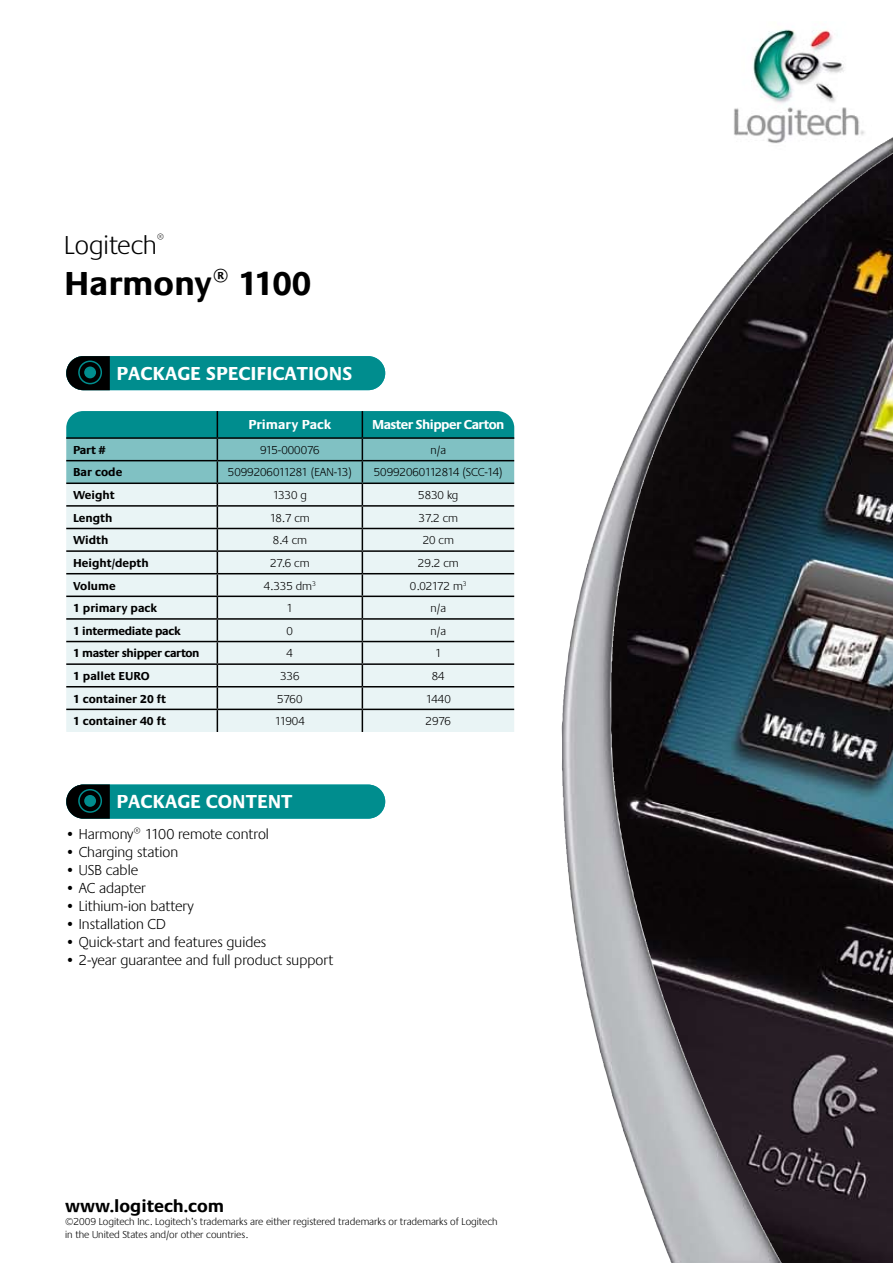
<style>
.page{position:relative;width:893px;height:1263px;background:#fff}
.page>*{position:absolute;margin:0;border:0;box-sizing:border-box;transform-origin:0 0}
.t1{font:700 34.5px "Praxis";color:#000}
.t2{font:300 27px "Praxis";color:#000}
.t3{font:700 19.5px "Praxis CEEF";color:#fff}
.t4{font:700 18px "Praxis";color:#000}
.t5{font:300 15px "Praxis";color:#000}
.t6{font:700 13.5px "Praxis";letter-spacing:-.04em;color:#fff}
.t7{font:700 13.5px "Praxis";color:#fff}
.t8{font:300 12px "Praxis";color:#000}
.t9{font:700 12px "Praxis";color:#000}
.t10{font:700 12px "Praxis";letter-spacing:-.03em;color:#000}
.t11{font:700 12px "Praxis";letter-spacing:-.025em;color:#000}
.t12{font:300 10.5px/12.6px "Praxis";color:#000}
</style>
<div class="page">
<img style="left:590px;top:281px;width:303px;height:982px">
<img style="left:734px;top:29px;width:131px;height:108px">
<div style="left:66px;top:356px;width:319px;height:34px;background:#008d8e;border-radius:17px"></div>
<svg style="left:66px;top:356px;width:44px;height:34px"></svg>
<div style="left:78px;top:360px;width:24px;height:24px;border:2px solid #008d8e;border-radius:50%"></div>
<div style="left:84px;top:366px;width:12px;height:12px;background:#008d8e;border-radius:50%"></div>
<div style="left:66px;top:784px;width:319px;height:35px;background:#008d8e;border-radius:17px"></div>
<svg style="left:66px;top:784px;width:44px;height:35px"></svg>
<div style="left:78px;top:789px;width:24px;height:24px;border:2px solid #008d8e;border-radius:50%"></div>
<div style="left:84px;top:795px;width:12px;height:12px;background:#008d8e;border-radius:50%"></div>
<svg style="left:66px;top:411px;width:448px;height:321px;background:#bad6d7"></svg>
<img style="left:729px;top:137px;width:164px;height:144px">
<h2 class="t2" style="left:64px;top:231px;width:101px">Logitech<sup>®</sup></h2>
<h1 class="t1" style="left:64px;top:265px;width:249px">Harmony® 1100</h1>
<h3 class="t3" style="left:116px;top:362px;width:238px">PACKAGE SPECIFICATIONS</h3>
<p class="t7" style="left:248px;top:417px;width:85px">Primary Pack</p>
<p class="t6" style="left:372px;top:417px;width:134px">Master Shipper Carton</p>
<p class="t9" style="left:73px;top:443px;width:34px">Part #</p>
<p class="t8" style="left:260px;top:444px;width:61px">915-000076</p>
<p class="t8" style="left:431px;top:444px;width:17px">n/a</p>
<p class="t9" style="left:73px;top:466px;width:51px">Bar code</p>
<p class="t8" style="left:228px;top:466px;width:125px">5099206011281 (EAN-13)</p>
<p class="t8" style="left:374px;top:466px;width:130px">50992060112814 (SCC-14)</p>
<p class="t9" style="left:73px;top:489px;width:43px">Weight</p>
<p class="t8" style="left:273px;top:489px;width:36px">1330 g</p>
<p class="t8" style="left:418px;top:489px;width:41px">5830 kg</p>
<p class="t9" style="left:73px;top:511px;width:41px">Length</p>
<p class="t8" style="left:270px;top:511px;width:41px">18.7 cm</p>
<p class="t8" style="left:419px;top:511px;width:41px">37.2 cm</p>
<p class="t9" style="left:73px;top:534px;width:37px">Width</p>
<p class="t8" style="left:273px;top:534px;width:36px">8.4 cm</p>
<p class="t8" style="left:423px;top:534px;width:33px">20 cm</p>
<p class="t9" style="left:73px;top:556px;width:77px">Height/depth</p>
<p class="t8" style="left:270px;top:557px;width:41px">27.6 cm</p>
<p class="t8" style="left:418px;top:557px;width:42px">29.2 cm</p>
<p class="t9" style="left:73px;top:579px;width:44px">Volume</p>
<p class="t8" style="left:264px;top:579px;width:53px">4.335 dm<sup>3</sup></p>
<p class="t8" style="left:410px;top:579px;width:58px">0.02172 m<sup>3</sup></p>
<p class="t9" style="left:73px;top:602px;width:86px">1 primary pack</p>
<p class="t8" style="left:287px;top:602px;width:8px">1</p>
<p class="t8" style="left:431px;top:602px;width:17px">n/a</p>
<p class="t11" style="left:73px;top:624px;width:109px">1 intermediate pack</p>
<p class="t8" style="left:287px;top:624px;width:8px">0</p>
<p class="t8" style="left:431px;top:624px;width:17px">n/a</p>
<p class="t10" style="left:73px;top:647px;width:128px">1 master shipper carton</p>
<p class="t8" style="left:287px;top:647px;width:8px">4</p>
<p class="t8" style="left:435px;top:647px;width:8px">1</p>
<p class="t9" style="left:73px;top:669px;width:78px">1 pallet EURO</p>
<p class="t8" style="left:280px;top:670px;width:21px">336</p>
<p class="t8" style="left:432px;top:670px;width:14px">84</p>
<p class="t9" style="left:73px;top:692px;width:95px">1 container 20 ft</p>
<p class="t8" style="left:277px;top:692px;width:27px">5760</p>
<p class="t8" style="left:426px;top:692px;width:26px">1440</p>
<p class="t9" style="left:73px;top:715px;width:95px">1 container 40 ft</p>
<p class="t8" style="left:275px;top:715px;width:31px">11904</p>
<p class="t8" style="left:426px;top:715px;width:27px">2976</p>
<h3 class="t3" style="left:116px;top:790px;width:178px">PACKAGE CONTENT</h3>
<p class="t5" style="left:65px;top:826px;width:205px">• Harmony® 1100 remote control</p>
<p class="t5" style="left:65px;top:844px;width:114px">• Charging station</p>
<p class="t5" style="left:65px;top:862px;width:74px">• USB cable</p>
<p class="t5" style="left:65px;top:880px;width:82px">• AC adapter</p>
<p class="t5" style="left:65px;top:898px;width:130px">• Lithium-ion battery</p>
<p class="t5" style="left:65px;top:916px;width:102px">• Installation CD</p>
<p class="t5" style="left:65px;top:934px;width:203px">• Quick-start and features guides</p>
<p class="t5" style="left:65px;top:952px;width:270px">• 2-year guarantee and full product support</p>
<p class="t4" style="left:65px;top:1196px;width:160px">www.logitech.com</p>
<p class="t12" style="left:65px;top:1215px;width:434px">©2009 Logitech Inc. Logitech’s trademarks are either registered trademarks or trademarks of Logitech in the United States and/or other countries.</p>
</div>
